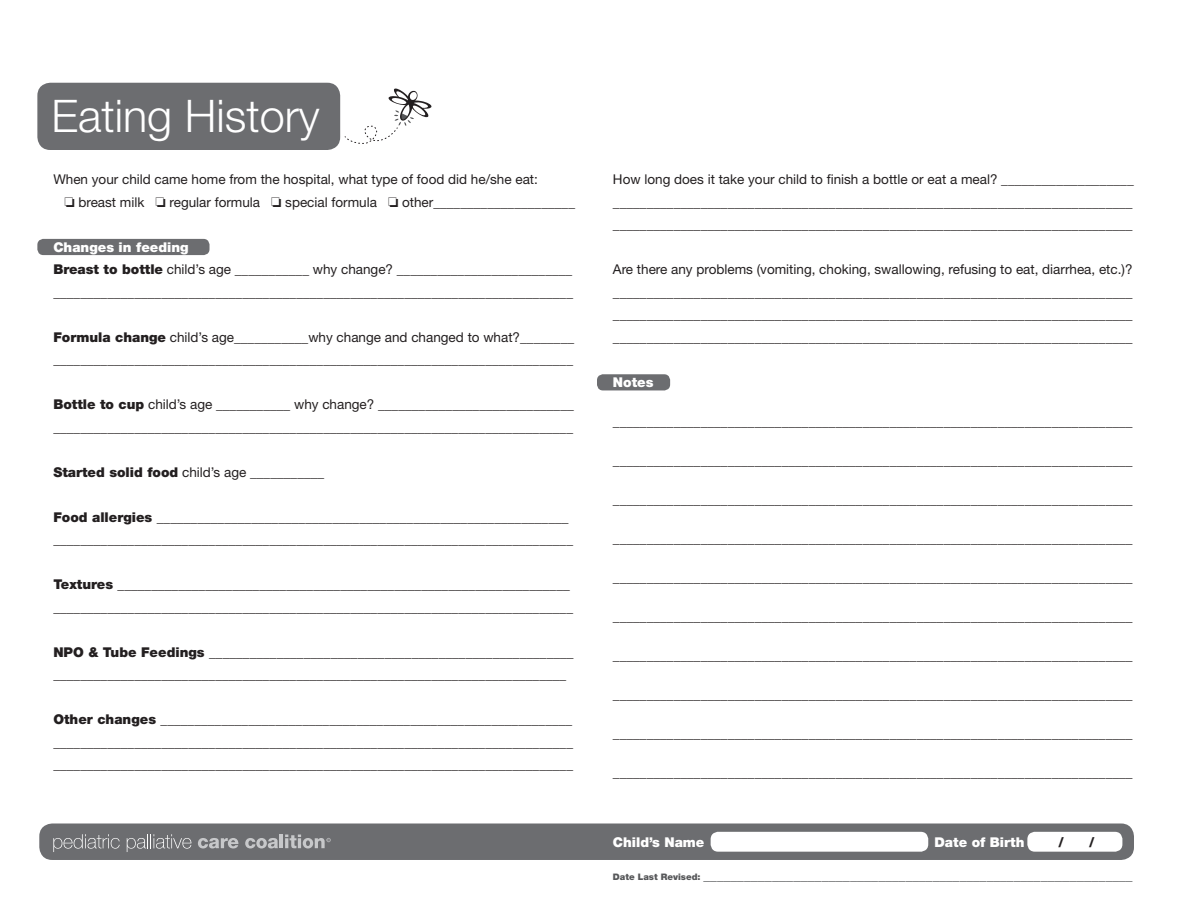
<style>
.page{position:relative;width:1188px;height:918px;background:#fff}
.page>*{position:absolute;margin:0;border:0;box-sizing:border-box;transform-origin:0 0}
.t1{font:300 45px "Helvetica Neue";color:#fff}
.t2{font:13.5px/22.5px "Helvetica Neue";color:#231f20}
.t3{font:13.5px "Helvetica Neue";color:#57585a}
.t4{font:900 13.5px "Helvetica Neue";color:#fff}
.t5{font:900 13.5px "Helvetica Neue";color:#231f20;scale:.93 1}
.s1{font-weight:900;color:#fff}
.s2{font-weight:900}
.s3{font-weight:900;font-size:9px}
</style>
<div class="page">
<div style="left:597px;top:374px;width:73px;height:16px;background:#6c6d70;border-radius:6px"></div>
<div style="left:37px;top:239px;width:173px;height:16px;background:#6c6d70;border-radius:6px"></div>
<svg style="left:340px;top:88px;width:92px;height:56px"></svg>
<div style="left:37px;top:83px;width:303px;height:67px;background:#6c6d70;border-radius:13px"></div>
<div style="left:39px;top:824px;width:1095px;height:36px;background:#6c6d70;border-radius:13px"></div>
<div style="left:711px;top:832px;width:217px;height:20px;background:#fff;border-radius:8px"></div>
<div style="left:1027px;top:832px;width:95px;height:20px;background:#fff;border-radius:8px"></div>
<svg style="left:53px;top:834px;width:67px;height:18px"></svg>
<svg style="left:127px;top:834px;width:65px;height:18px"></svg>
<svg style="left:198px;top:838px;width:41px;height:10px"></svg>
<svg style="left:245px;top:835px;width:86px;height:13px"></svg>
<h1 class="t1" style="left:51px;top:88px;width:270px">Eating History</h1>
<p class="t2" style="left:53px;top:168px;width:486px">When your child came home from the hospital, what type of food did he/she eat:</p>
<p class="t2" style="left:64px;top:190px;width:512px">□ breast milk □ regular formula □ special formula □ other_____________________</p>
<p class="t2" style="left:53px;top:235px;width:521px"><span class="s1">Changes in feeding<br></span><span class="s2">Breast to bottle</span> child’s age ___________ why change? __________________________ _____________________________________________________________________________</p>
<p class="t2" style="left:53px;top:325px;width:522px"><span class="s2">Formula change</span> child’s age___________why change and changed to what?________ _____________________________________________________________________________</p>
<p class="t2" style="left:53px;top:393px;width:522px"><span class="s2">Bottle to cup</span> child’s age ___________ why change? _____________________________ _____________________________________________________________________________</p>
<p class="t2" style="left:53px;top:460px;width:273px"><span class="s2">Started solid food</span> child’s age ___________</p>
<p class="t2" style="left:53px;top:505px;width:521px"><span class="s2">Food allergies</span> _____________________________________________________________ _____________________________________________________________________________</p>
<p class="t2" style="left:53px;top:573px;width:521px"><span class="s2">Textures</span> ___________________________________________________________________ _____________________________________________________________________________</p>
<p class="t2" style="left:53px;top:640px;width:522px"><span class="s2">NPO &amp; Tube Feedings</span> ______________________________________________________ ____________________________________________________________________________</p>
<p class="t2" style="left:53px;top:708px;width:521px;text-align:justify"><span class="s2">Other changes</span> _____________________________________________________________ _____________________________________________________________________________ _____________________________________________________________________________</p>
<p class="t2" style="left:613px;top:168px;width:522px;text-align:justify">How long does it take your child to finish a bottle or eat a meal? ___________________ _____________________________________________________________________________ _____________________________________________________________________________</p>
<p class="t2" style="left:613px;top:258px;width:521px;text-align:justify">Are there any problems (vomiting, choking, swallowing, refusing to eat, diarrhea, etc.)? _____________________________________________________________________________ _____________________________________________________________________________ _____________________________________________________________________________</p>
<p class="t4" style="left:613px;top:374px;width:42px">Notes</p>
<p class="t2" style="left:613px;top:409px;width:521px">_____________________________________________________________________________</p>
<p class="t2" style="left:613px;top:448px;width:521px">_____________________________________________________________________________</p>
<p class="t2" style="left:613px;top:487px;width:521px">_____________________________________________________________________________</p>
<p class="t2" style="left:613px;top:526px;width:521px">_____________________________________________________________________________</p>
<p class="t2" style="left:613px;top:565px;width:521px">_____________________________________________________________________________</p>
<p class="t2" style="left:613px;top:604px;width:521px">_____________________________________________________________________________</p>
<p class="t2" style="left:613px;top:643px;width:521px">_____________________________________________________________________________</p>
<p class="t2" style="left:613px;top:682px;width:521px">_____________________________________________________________________________</p>
<p class="t2" style="left:613px;top:721px;width:521px">_____________________________________________________________________________</p>
<p class="t2" style="left:613px;top:760px;width:521px">_____________________________________________________________________________</p>
<p class="t4" style="left:613px;top:834px;width:93px">Child’s Name</p>
<p class="t4" style="left:934px;top:834px;width:92px">Date of Birth</p>
<p class="t5" style="left:1059px;top:834px;width:7px">/</p>
<p class="t5" style="left:1089px;top:834px;width:7px">/</p>
<p class="t3" style="left:613px;top:867px;width:521px"><span class="s3">Date Last Revised:</span> ______________________________________________________________</p>
</div>
